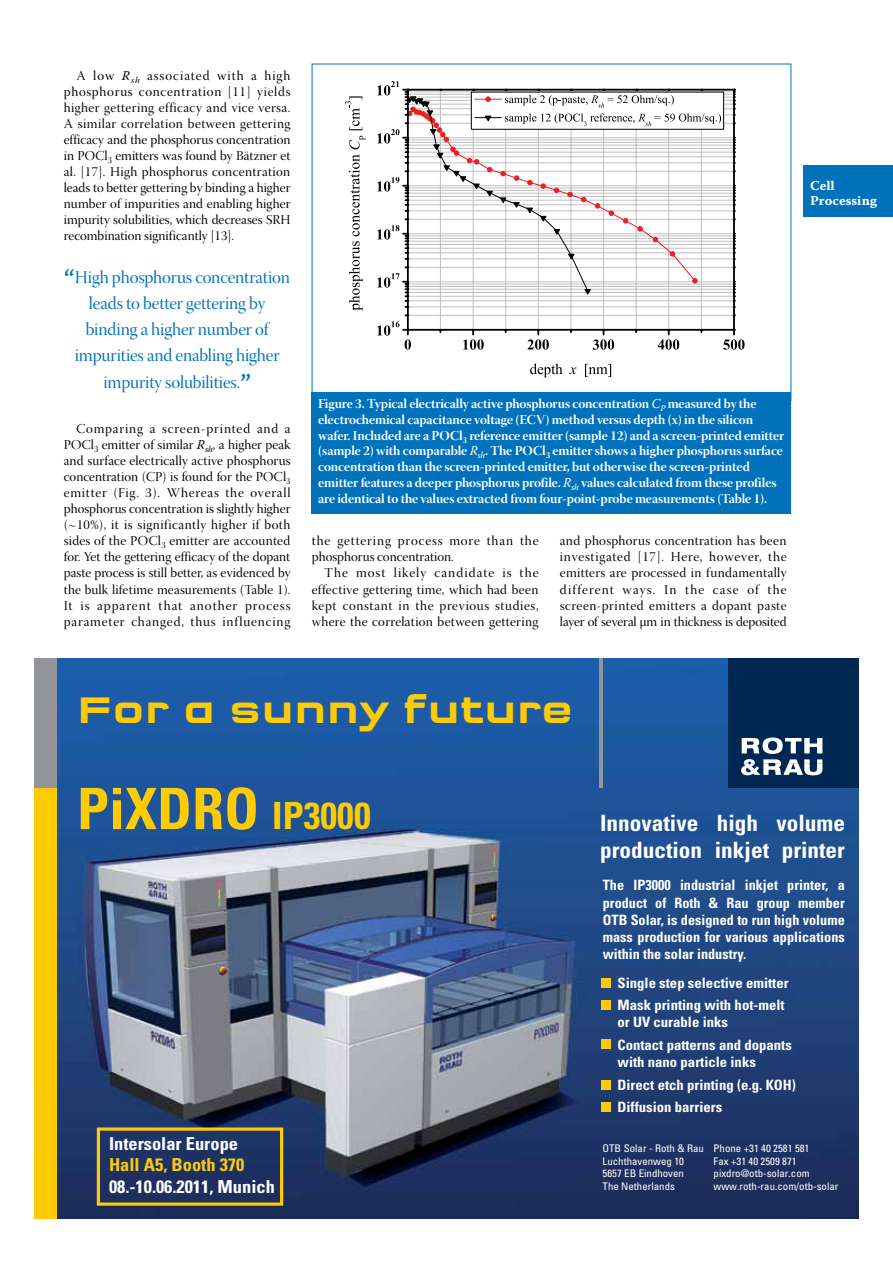
<style>
.page{position:relative;width:893px;height:1263px;background:#fff}
.page>*{position:absolute;margin:0;border:0;box-sizing:border-box;transform-origin:0 0}
.t1{font:700 condensed 57px "Univers LT Std";color:#ffcb05}
.t2{font:700 38.4px "Q Type Semi Ext";color:#ffcb05}
.t3{font:700 condensed 22.5px/27px "Univers LT Std";color:#fff}
.t4{font:18px/26.2px "Warnock Pro Disp";letter-spacing:-.01em;color:#0072bc;text-align:center}
.t5{font:700 condensed 17.85px "Univers LT Std";color:#fff}
.t6{font:700 condensed 17.85px "Univers LT Std";color:#ffcb05}
.t7{font:700 condensed 14.25px/22.5px "Univers LT Std";color:#fff}
.t8{font:13.5px/16px "Warnock Pro Disp";letter-spacing:.02em;color:#000;text-align:justify}
.t9{font:13.5px/15.8px "Warnock Pro Bold Disp";letter-spacing:-.01em;color:#fff}
.t10{font:13.5px/16px "Warnock Pro Disp";letter-spacing:.05em;color:#000}
.t11{font:13.5px/15px "Warnock Pro Bold Capt";color:#fff}
.t12{font:condensed 10.5px/12.6px "Univers LT Std";color:#fff}
.s1{font-family:"Warnock Pro";font-style:italic}
.s2{font-family:"Warnock Pro";font-size:30px}
.s3{font-size:37.5px}
</style>
<div class="page">
<div style="left:804px;top:166px;width:89px;height:51px;background:#0072bc"></div>
<hr style="left:408px;top:92px;width:326px;height:1px;background:#c1c0c0">
<hr style="left:408px;top:94px;width:326px;height:1px;background:#c1c0c0">
<hr style="left:408px;top:97px;width:326px;height:1px;background:#c1c0c0">
<hr style="left:408px;top:100px;width:326px;height:1px;background:#c1c0c0">
<hr style="left:408px;top:104px;width:326px;height:1px;background:#c1c0c0">
<hr style="left:408px;top:109px;width:326px;height:1px;background:#c1c0c0">
<hr style="left:408px;top:115px;width:326px;height:1px;background:#c1c0c0">
<hr style="left:408px;top:123px;width:326px;height:1px;background:#c1c0c0">
<hr style="left:408px;top:140px;width:326px;height:1px;background:#c1c0c0">
<hr style="left:408px;top:142px;width:326px;height:1px;background:#c1c0c0">
<hr style="left:408px;top:145px;width:326px;height:1px;background:#c1c0c0">
<hr style="left:408px;top:148px;width:326px;height:1px;background:#c1c0c0">
<hr style="left:408px;top:152px;width:326px;height:1px;background:#c1c0c0">
<hr style="left:408px;top:157px;width:326px;height:1px;background:#c1c0c0">
<hr style="left:408px;top:163px;width:326px;height:1px;background:#c1c0c0">
<hr style="left:408px;top:171px;width:326px;height:1px;background:#c1c0c0">
<hr style="left:408px;top:188px;width:326px;height:1px;background:#c1c0c0">
<hr style="left:408px;top:190px;width:326px;height:1px;background:#c1c0c0">
<hr style="left:408px;top:193px;width:326px;height:1px;background:#c1c0c0">
<hr style="left:408px;top:196px;width:326px;height:1px;background:#c1c0c0">
<hr style="left:408px;top:200px;width:326px;height:1px;background:#c1c0c0">
<hr style="left:408px;top:205px;width:326px;height:1px;background:#c1c0c0">
<hr style="left:408px;top:211px;width:326px;height:1px;background:#c1c0c0">
<hr style="left:408px;top:219px;width:326px;height:1px;background:#c1c0c0">
<hr style="left:408px;top:236px;width:326px;height:1px;background:#c1c0c0">
<hr style="left:408px;top:238px;width:326px;height:1px;background:#c1c0c0">
<hr style="left:408px;top:241px;width:326px;height:1px;background:#c1c0c0">
<hr style="left:408px;top:244px;width:326px;height:1px;background:#c1c0c0">
<hr style="left:408px;top:248px;width:326px;height:1px;background:#c1c0c0">
<hr style="left:408px;top:253px;width:326px;height:1px;background:#c1c0c0">
<hr style="left:408px;top:259px;width:326px;height:1px;background:#c1c0c0">
<hr style="left:408px;top:267px;width:326px;height:1px;background:#c1c0c0">
<hr style="left:408px;top:284px;width:326px;height:1px;background:#c1c0c0">
<hr style="left:408px;top:286px;width:326px;height:1px;background:#c1c0c0">
<hr style="left:408px;top:289px;width:326px;height:1px;background:#c1c0c0">
<hr style="left:408px;top:292px;width:326px;height:1px;background:#c1c0c0">
<hr style="left:408px;top:296px;width:326px;height:1px;background:#c1c0c0">
<hr style="left:408px;top:301px;width:326px;height:1px;background:#c1c0c0">
<hr style="left:408px;top:307px;width:326px;height:1px;background:#c1c0c0">
<hr style="left:408px;top:315px;width:326px;height:1px;background:#c1c0c0">
<hr style="left:701px;top:90px;width:1px;height:240px;background:#c1c0c0">
<hr style="left:636px;top:90px;width:1px;height:240px;background:#c1c0c0">
<hr style="left:571px;top:90px;width:1px;height:240px;background:#c1c0c0">
<hr style="left:505px;top:90px;width:1px;height:240px;background:#c1c0c0">
<hr style="left:440px;top:90px;width:1px;height:240px;background:#c1c0c0">
<hr style="left:408px;top:137px;width:326px;height:1px;background:#c1c0c0">
<hr style="left:408px;top:185px;width:326px;height:1px;background:#c1c0c0">
<hr style="left:408px;top:233px;width:326px;height:1px;background:#c1c0c0">
<hr style="left:408px;top:281px;width:326px;height:1px;background:#c1c0c0">
<hr style="left:668px;top:90px;width:1px;height:240px;background:#c1c0c0">
<hr style="left:603px;top:90px;width:1px;height:240px;background:#c1c0c0">
<hr style="left:538px;top:90px;width:1px;height:240px;background:#c1c0c0">
<hr style="left:473px;top:90px;width:1px;height:240px;background:#c1c0c0">
<hr style="left:733px;top:90px;width:2px;height:240px;background:#000">
<hr style="left:408px;top:89px;width:326px;height:2px;background:#000">
<hr style="left:407px;top:90px;width:2px;height:240px;background:#000">
<hr style="left:408px;top:329px;width:326px;height:2px;background:#000">
<svg style="left:723px;top:329px;width:22px;height:21px"></svg>
<svg style="left:658px;top:330px;width:21px;height:20px"></svg>
<svg style="left:593px;top:330px;width:21px;height:20px"></svg>
<svg style="left:527px;top:330px;width:22px;height:20px"></svg>
<svg style="left:463px;top:330px;width:21px;height:20px"></svg>
<svg style="left:377px;top:314px;width:34px;height:36px"></svg>
<svg style="left:349px;top:136px;width:16px;height:175px"></svg>
<svg style="left:345px;top:96px;width:17px;height:34px"></svg>
<svg style="left:377px;top:81px;width:344px;height:227px"></svg>
<svg style="left:530px;top:364px;width:33px;height:13px"></svg>
<svg style="left:569px;top:367px;width:7px;height:7px"></svg>
<svg style="left:585px;top:364px;width:26px;height:13px"></svg>
<div style="left:312px;top:392px;width:479px;height:121px;background:#0072bc"></div>
<img style="left:57px;top:659px;width:802px;height:560px">
<div style="left:601px;top:1080px;width:9px;height:9px;background:#ffcb05"></div>
<div style="left:601px;top:1102px;width:9px;height:10px;background:#ffcb05"></div>
<div style="left:601px;top:1001px;width:9px;height:9px;background:#ffcb05"></div>
<div style="left:601px;top:978px;width:9px;height:10px;background:#ffcb05"></div>
<div style="left:601px;top:1039px;width:9px;height:10px;background:#ffcb05"></div>
<hr style="left:600px;top:658px;width:3px;height:130px;background:#939598">
<div style="left:729px;top:658px;width:130px;height:130px;background:#002652"></div>
<svg style="left:741px;top:737px;width:81px;height:38px"></svg>
<div style="left:34px;top:788px;width:23px;height:431px;background:#ffcb05"></div>
<div style="left:34px;top:658px;width:23px;height:130px;background:#939598"></div>
<hr style="left:21px;top:658px;width:851px;height:1px;background:#fff">
<div style="left:97px;top:1127px;width:186px;height:79px;border:3px solid #ffcb05"></div>
<p class="t8" style="left:64px;top:69px;width:228px;text-indent:13px">A low <span class="s1">R</span><sub>sh</sub> associated with a high phosphorus concentration [11] yields higher gettering efficacy and vice versa.<br>A similar correlation between gettering efficacy and the phosphorus concentration in POCl<sub>3</sub> emitters was found by Bätzner et al. [17]. High phosphorus concentration leads to better gettering by binding a higher number of impurities and enabling higher impurity solubilities, which decreases SRH recombination significantly [13].</p>
<h3 class="t4" style="left:64px;top:266px;width:227px"><span class="s2">“</span>High phosphorus concentration leads to better gettering by binding a higher number of impurities and enabling higher impurity solubilities.<span class="s2">”</span></h3>
<p class="t8" style="left:64px;top:422px;width:228px;text-indent:13px">Comparing a screen-printed and a POCl<sub>3</sub> emitter of similar <span class="s1">R</span><sub>sh</sub>, a higher peak and surface electrically active phosphorus concentration (CP) is found for the POCl<sub>3 </sub>emitter (Fig. 3). Whereas the overall phosphorus concentration is slightly higher (~10%), it is significantly higher if both sides of the POCl<sub>3</sub> emitter are accounted for. Yet the gettering efficacy of the dopant paste process is still better, as evidenced by the bulk lifetime measurements (Table 1).<br>It is apparent that another process parameter changed, thus influencing</p>
<p class="t9" style="left:318px;top:396px;width:468px">Figure 3. Typical electrically active phosphorus concentration <span class="s1">C</span><sub>P</sub> measured by the electrochemical capacitance voltage (ECV) method versus depth (x) in the silicon wafer. Included are a POCl<sub>3</sub> reference emitter (sample 12) and a screen-printed emitter (sample 2) with comparable <span class="s1">R</span><sub>sh</sub>. The POCl<sub>3</sub> emitter shows a higher phosphorus surface concentration than the screen-printed emitter, but otherwise the screen-printed emitter features a deeper phosphorus profile. <span class="s1">R</span><sub>sh</sub> values calculated from these profiles are identical to the values extracted from four-point-probe measurements (Table 1).</p>
<p class="t10" style="left:312px;top:534px;width:228px">the gettering process more than the phosphorus concentration.</p>
<p class="t8" style="left:312px;top:567px;width:228px;text-indent:13px">The most likely candidate is the effective gettering time, which had been kept constant in the previous studies, where the correlation between gettering</p>
<p class="t8" style="left:560px;top:535px;width:228px">and phosphorus concentration has been investigated [17]. Here, however, the emitters are processed in fundamentally different ways. In the case of the screen-printed emitters a dopant paste layer of several μm in thickness is deposited</p>
<p class="t11" style="left:810px;top:178px;width:68px">Cell<br>Processing</p>
<h2 class="t2" style="left:77px;top:687px;width:498px">For a sunny future</h2>
<h1 class="t1" style="left:77px;top:774px;width:295px">PiXDRO <span class="s3">IP3000</span></h1>
<h3 class="t5" style="left:109px;top:1133px;width:131px">Intersolar Europe</h3>
<h3 class="t6" style="left:109px;top:1154px;width:137px">Hall A5, Booth 370</h3>
<h3 class="t5" style="left:109px;top:1175px;width:167px">08.-10.06.2011, Munich</h3>
<h3 class="t3" style="left:600px;top:809px;width:246px">Innovative high volume production inkjet printer</h3>
<p class="t7" style="left:603px;top:877px;width:243px;line-height:17.1px;text-align:justify">The IP3000 industrial inkjet printer, a product of Roth &amp; Rau group member OTB Solar, is designed to run high volume mass production for various applications within the solar industry.</p>
<p class="t7" style="left:617px;top:971px;width:173px">Single step selective emitter<br>Mask printing with hot-melt</p>
<p class="t7" style="left:617px;top:1011px;width:176px">or UV curable inks<br>Contact patterns and dopants</p>
<p class="t7" style="left:617px;top:1050px;width:180px">with nano particle inks<br>Direct etch printing (e.g. KOH)<br>Diffusion barriers</p>
<p class="t12" style="left:603px;top:1142px;width:103px">OTB Solar - Roth &amp; Rau<br>Luchthavenweg 10<br>5657 EB Eindhoven<br>The Netherlands</p>
<p class="t12" style="left:714px;top:1142px;width:126px">Phone +31 40 2581 581<br>Fax +31 40 2509 871 pixdro@otb-solar.com www.roth-rau.com/otb-solar</p>
</div>
